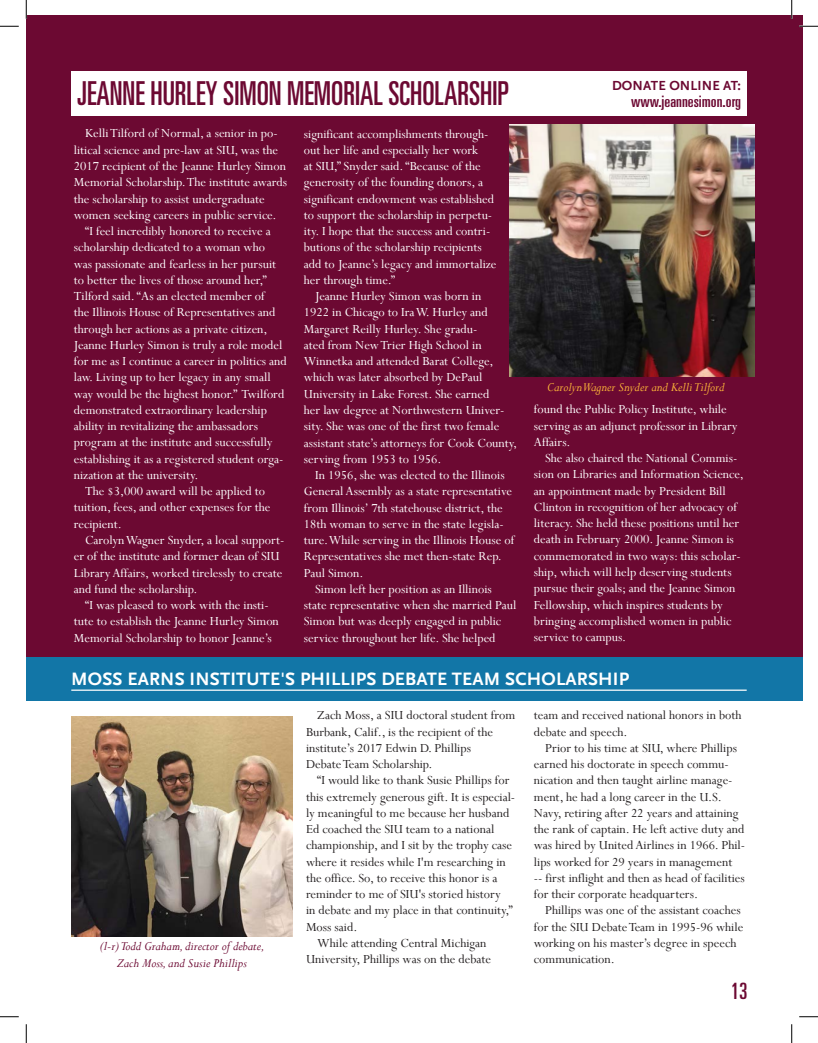
<style>
.page{position:relative;width:818px;height:1043px;background:#fff}
.page>*{position:absolute;margin:0;border:0;box-sizing:border-box;transform-origin:0 0}
.t1{font:ultra-condensed 33px "Univers LT Pro";color:#6c0932;scale:.91 1}
.t2{font:ultra-condensed 22.5px "Univers LT Pro";color:#6c0932}
.t3{font:700 18.75px "Scala Sans OT";letter-spacing:.01em;color:#fff}
.t4{font:ultra-condensed 15.75px "Univers LT Pro";color:#6c0932;scale:1.11 1}
.t5{font:13.75px/16.2px "Perpetua";color:#fff}
.t6{font:13.75px/16.2px "Perpetua";color:#231f20}
.t7{font:italic 13.75px/16.5px "Perpetua";color:#6c0932;text-align:center}
.t8{font:italic 13.75px "Perpetua";color:#fcb539}
.t9{font:700 13.75px "Scala Sans OT";letter-spacing:.01em;color:#6c0932}
</style>
<div class="page">
<div style="left:26px;top:656px;width:776px;height:45px;background:#1276a7"></div>
<div style="left:26px;top:15px;width:776px;height:641px;background:#6c0932"></div>
<div style="left:71px;top:71px;width:675px;height:45px;background:#fff"></div>
<hr style="left:71px;top:689px;width:675px;height:1px;background:#fff">
<img style="left:510px;top:125px;width:244px;height:251px">
<img style="left:71px;top:716px;width:221px;height:220px">
<svg style="left:0;top:25px;width:19px;height:2px"></svg>
<svg style="left:799px;top:25px;width:19px;height:2px"></svg>
<svg style="left:0;top:1016px;width:19px;height:1px"></svg>
<svg style="left:799px;top:1016px;width:19px;height:1px"></svg>
<svg style="left:25px;top:0;width:2px;height:19px"></svg>
<svg style="left:25px;top:1024px;width:2px;height:18px"></svg>
<svg style="left:790px;top:0;width:2px;height:19px"></svg>
<svg style="left:791px;top:1024px;width:1px;height:18px"></svg>
<p class="t1" style="left:78px;top:74px;width:475px">JEANNE HURLEY SIMON MEMORIAL SCHOLARSHIP</p>
<p class="t9" style="left:612px;top:78px;width:130px">DONATE ONLINE AT:</p>
<p class="t4" style="left:631px;top:93px;width:101px">www.jeannesimon.org</p>
<p class="t5" style="left:74px;top:125px;width:215px;text-indent:11px">Kelli Tilford of Normal, a senior in po&shy;litical science and pre-law at SIU, was the 2017 recipient of the Jeanne Hurley Simon Memorial Scholarship. The institute awards the scholarship to assist undergraduate women seeking careers in public service.</p>
<p class="t5" style="left:74px;top:223px;width:214px;text-indent:11px">“I feel incredibly honored to receive a scholarship dedicated to a woman who was passionate and fearless in her pursuit to better the lives of those around her,” Tilford said. “As an elected member of<br>the Illinois House of Representatives and through her actions as a private citizen, Jeanne Hurley Simon is truly a role model for me as I continue a career in politics and law. Living up to her legacy in any small way would be the highest honor.” Twilford demonstrated extraordinary leadership ability in revitalizing the ambassadors program at the institute and successfully establishing it as a registered student orga&shy;nization at the university.</p>
<p class="t5" style="left:74px;top:483px;width:198px;text-indent:11px">The $3,000 award will be applied to tuition, fees, and other expenses for the recipient.</p>
<p class="t5" style="left:74px;top:531px;width:212px;text-indent:11px">Carolyn Wagner Snyder, a local support&shy;er of the institute and former dean of SIU Library Affairs, worked tirelessly to create and fund the scholarship.</p>
<p class="t5" style="left:74px;top:596px;width:206px;text-align:center">“I was pleased to work with the insti&shy;tute to establish the Jeanne Hurley Simon<br>Memorial Scholarship to honor Jeanne’s</p>
<p class="t5" style="left:304px;top:125px;width:194px">significant accomplishments through&shy;out her life and especially her work<br>at SIU,” Snyder said. “Because of the generosity of the founding donors, a significant endowment was established to support the scholarship in perpetu&shy;ity. I hope that the success and contri&shy;butions of the scholarship recipients add to Jeanne’s legacy and immortalize her through time.”</p>
<p class="t5" style="left:304px;top:288px;width:215px;text-indent:11px">Jeanne Hurley Simon was born in<br>1922 in Chicago to Ira W. Hurley and Margaret Reilly Hurley. She gradu-<br>ated from New Trier High School in Winnetka and attended Barat College, which was later absorbed by DePaul University in Lake Forest. She earned<br>her law degree at Northwestern Univer&shy;sity. She was one of the first two female assistant state’s attorneys for Cook County, serving from 1953 to 1956.</p>
<p class="t5" style="left:304px;top:466px;width:212px;text-indent:11px">In 1956, she was elected to the Illinois General Assembly as a state representative from Illinois’ 7th statehouse district, the 18th woman to serve in the state legisla&shy;ture. While serving in the Illinois House of Representatives she met then-state Rep.<br>Paul Simon.</p>
<p class="t5" style="left:304px;top:580px;width:214px;text-indent:11px">Simon left her position as an Illinois state representative when she married Paul Simon but was deeply engaged in public service throughout her life. She helped</p>
<p class="t8" style="left:547px;top:378px;width:179px">Carolyn Wagner Snyder and Kelli Tilford</p>
<p class="t5" style="left:534px;top:401px;width:205px">found the Public Policy Institute, while serving as an adjunct professor in Library<br>Affairs.</p>
<p class="t5" style="left:534px;top:450px;width:211px;text-indent:11px">She also chaired the National Commis&shy;sion on Libraries and Information Science, an appointment made by President Bill Clinton in recognition of her advocacy of literacy. She held these positions until her death in February 2000. Jeanne Simon is commemorated in two ways: this scholar&shy;ship, which will help deserving students pursue their goals; and the Jeanne Simon Fellowship, which inspires students by bringing accomplished women in public service to campus.</p>
<p class="t3" style="left:71px;top:668px;width:559px">MOSS EARNS INSTITUTE'S PHILLIPS DEBATE TEAM SCHOLARSHIP</p>
<p class="t7" style="left:100px;top:937px;width:166px">(l-r) Todd Graham, director of debate,<br>Zach Moss, and Susie Phillips</p>
<p class="t6" style="left:306px;top:707px;width:211px;text-indent:11px">Zach Moss, a SIU doctoral student from Burbank, Calif., is the recipient of the institute’s 2017 Edwin D. Phillips<br>Debate Team Scholarship.</p>
<p class="t6" style="left:306px;top:772px;width:211px;text-indent:11px">“I would like to thank Susie Phillips for this extremely generous gift. It is especial&shy;ly meaningful to me because her husband Ed coached the SIU team to a national championship, and I sit by the trophy case where it resides while I'm researching in the office. So, to receive this honor is a reminder to me of SIU's storied history<br>in debate and my place in that continuity,” Moss said.</p>
<p class="t6" style="left:306px;top:934px;width:186px;text-align:center">While attending Central Michigan<br>University, Phillips was on the debate</p>
<p class="t6" style="left:534px;top:707px;width:209px">team and received national honors in both debate and speech.</p>
<p class="t6" style="left:534px;top:739px;width:213px;text-indent:11px">Prior to his time at SIU, where Phillips earned his doctorate in speech commu&shy;nication and then taught airline manage&shy;ment, he had a long career in the U.S.<br>Navy, retiring after 22 years and attaining the rank of captain. He left active duty and was hired by United Airlines in 1966. Phil&shy;lips worked for 29 years in management<br>-- first inflight and then as head of facilities for their corporate headquarters.</p>
<p class="t6" style="left:534px;top:902px;width:211px;text-indent:11px">Phillips was one of the assistant coaches for the SIU Debate Team in 1995-96 while working on his master’s degree in speech communication.</p>
<p class="t2" style="left:730px;top:978px;width:18px">13</p>
</div>
